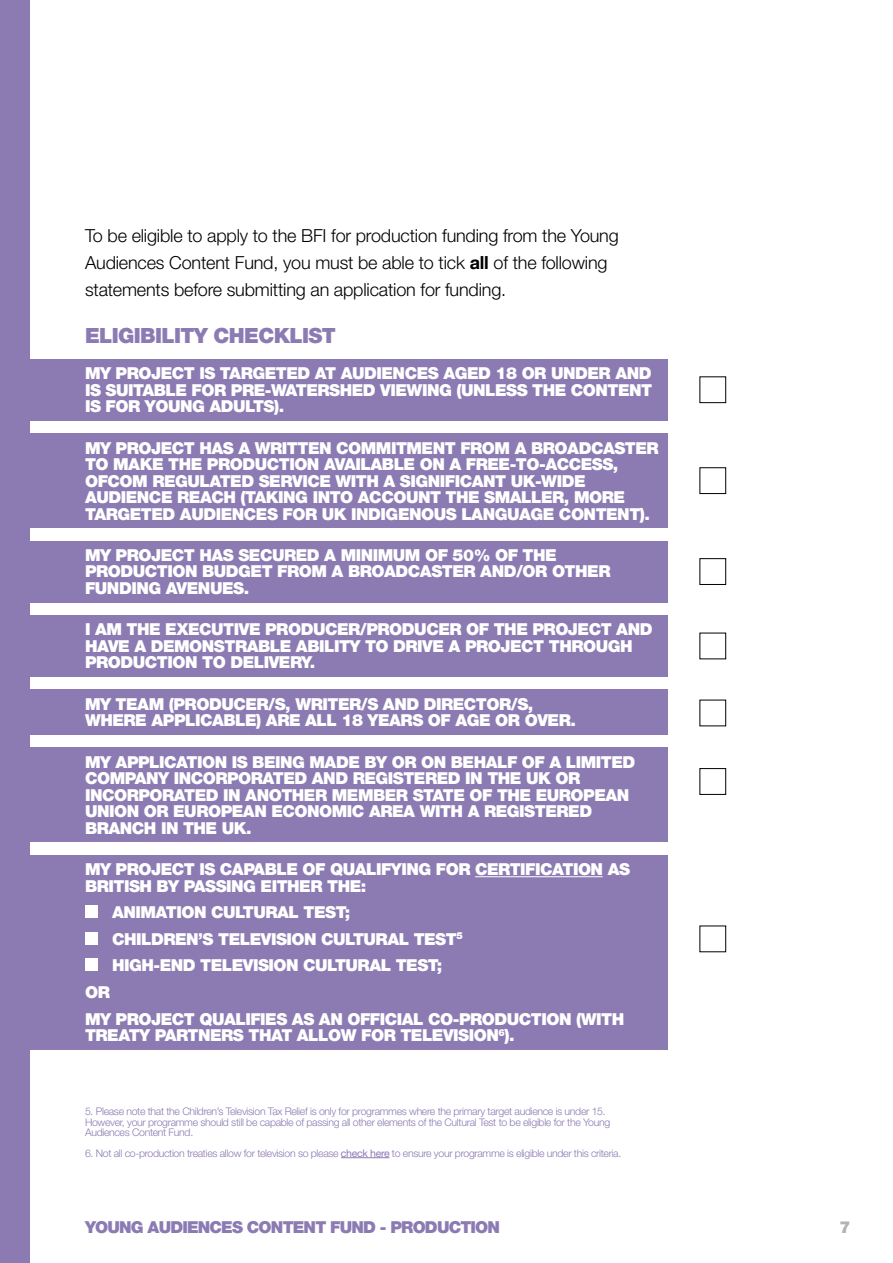
<style>
.page{position:relative;width:893px;height:1263px;background:#fff}
.page>*{position:absolute;margin:0;border:0;box-sizing:border-box;transform-origin:0 0}
.t1{font:900 21px "Helvetica Neue LT Std";letter-spacing:-.03em;color:#8c7bb3}
.t2{font:300 18px/27px "Helvetica Neue LT Std";letter-spacing:-.01em;color:#000}
.t3{font:900 16.5px/16.5px "Helvetica Neue LT Std";letter-spacing:-.03em;color:#fff}
.t4{font:900 16.5px "Helvetica Neue LT Std";letter-spacing:-.05em;color:#8c7bb3}
.t5{font:900 16.5px "Helvetica Neue LT Std";color:#b1b3b4}
.t6{font:300 10.5px/10.5px "Helvetica Neue LT Std";letter-spacing:-.03em;color:#8c7bb3}
.s1{font-family:"Helvetica Neue LT";font-weight:700}
.s2{font-weight:400}
</style>
<div class="page">
<div style="left:0;top:0;width:30px;height:1263px;background:#8c7bb3"></div>
<div style="left:699px;top:376px;width:27px;height:27px;border:1px solid #000"></div>
<div style="left:699px;top:467px;width:27px;height:27px;border:1px solid #000"></div>
<div style="left:699px;top:558px;width:27px;height:27px;border:1px solid #000"></div>
<div style="left:699px;top:768px;width:27px;height:27px;border:1px solid #000"></div>
<div style="left:30px;top:359px;width:638px;height:62px;background:#8c7bb3"></div>
<div style="left:30px;top:433px;width:638px;height:95px;background:#8c7bb3"></div>
<div style="left:30px;top:615px;width:638px;height:62px;background:#8c7bb3"></div>
<div style="left:30px;top:689px;width:638px;height:46px;background:#8c7bb3"></div>
<div style="left:30px;top:747px;width:638px;height:95px;background:#8c7bb3"></div>
<div style="left:30px;top:855px;width:638px;height:194px;background:#8c7bb3"></div>
<hr style="left:475px;top:876px;width:128px;height:1px;background:#fff">
<div style="left:85px;top:905px;width:13px;height:13px;background:#fff"></div>
<div style="left:85px;top:932px;width:13px;height:13px;background:#fff"></div>
<div style="left:85px;top:958px;width:13px;height:13px;background:#fff"></div>
<hr style="left:341px;top:1157px;width:48px;height:1px;background:#8c7bb3">
<div style="left:30px;top:541px;width:638px;height:61px;background:#8c7bb3"></div>
<p class="t2" style="left:85px;top:221px;width:535px">To be eligible to apply to the BFI for production funding from the Young<br>Audiences Content Fund, you must be able to tick <span class="s1">all</span> of the following statements before submitting an application for funding.</p>
<p class="t1" style="left:85px;top:323px;width:252px">ELIGIBILITY CHECKLIST</p>
<p class="t3" style="left:85px;top:365px;width:569px;text-align:justify">MY PROJECT IS TARGETED AT AUDIENCES AGED 18 OR UNDER AND IS SUITABLE FOR PRE-WATERSHED VIEWING (UNLESS THE CONTENT IS FOR YOUNG ADULTS).</p>
<p class="t3" style="left:85px;top:439px;width:575px">MY PROJECT HAS A WRITTEN COMMITMENT FROM A BROADCASTER TO MAKE THE PRODUCTION AVAILABLE ON A FREE-TO-ACCESS, OFCOM REGULATED SERVICE WITH A SIGNIFICANT UK-WIDE AUDIENCE REACH (TAKING INTO ACCOUNT THE SMALLER, MORE TARGETED AUDIENCES FOR UK INDIGENOUS LANGUAGE CONTENT).</p>
<p class="t3" style="left:85px;top:547px;width:527px">MY PROJECT HAS SECURED A MINIMUM OF 50% OF THE<br>PRODUCTION BUDGET FROM A BROADCASTER AND/OR OTHER<br>FUNDING AVENUES.</p>
<p class="t3" style="left:85px;top:621px;width:569px">I AM THE EXECUTIVE PRODUCER/PRODUCER OF THE PROJECT AND<br>HAVE A DEMONSTRABLE ABILITY TO DRIVE A PROJECT THROUGH<br>PRODUCTION TO DELIVERY.</p>
<p class="t3" style="left:85px;top:695px;width:492px">MY TEAM (PRODUCER/S, WRITER/S AND DIRECTOR/S,<br>WHERE APPLICABLE) ARE ALL 18 YEARS OF AGE OR OVER.</p>
<p class="t3" style="left:85px;top:753px;width:552px">MY APPLICATION IS BEING MADE BY OR ON BEHALF OF A LIMITED COMPANY INCORPORATED AND REGISTERED IN THE UK OR INCORPORATED IN ANOTHER MEMBER STATE OF THE EUROPEAN UNION OR EUROPEAN ECONOMIC AREA WITH A REGISTERED BRANCH IN THE UK.</p>
<p class="t3" style="left:85px;top:861px;width:547px">MY PROJECT IS CAPABLE OF QUALIFYING FOR CERTIFICATION AS<br>BRITISH BY PASSING EITHER THE:</p>
<p class="t3" style="left:112px;top:899px;width:352px;line-height:26.5px">ANIMATION CULTURAL TEST;<br>CHILDREN’S TELEVISION CULTURAL TEST<sup>5<br></sup>HIGH-END TELEVISION CULTURAL TEST;</p>
<p class="t3" style="left:85px;top:979px;width:541px;line-height:26.5px">OR<br>MY PROJECT QUALIFIES AS AN OFFICIAL CO-PRODUCTION (WITH</p>
<p class="t3" style="left:85px;top:1027px;width:431px">TREATY PARTNERS THAT ALLOW FOR TELEVISION<sup>6</sup>).</p>
<p class="t6" style="left:85px;top:1106px;width:527px">5. Please note that the Children’s Television Tax Relief is only for programmes where the primary target audience is under 15.<br>However, your programme should still be capable of passing all other elements of the Cultural Test to be eligible for the Young<br>Audiences Content Fund.</p>
<p class="t6" style="left:85px;top:1147px;width:538px">6. Not all co-production treaties allow for television so please <span class="s2">check here</span> to ensure your programme is eligible under this criteria.</p>
<p class="t4" style="left:85px;top:1217px;width:417px">YOUNG AUDIENCES CONTENT FUND - PRODUCTION</p>
<p class="t5" style="left:839px;top:1217px;width:13px">7</p>
</div>
